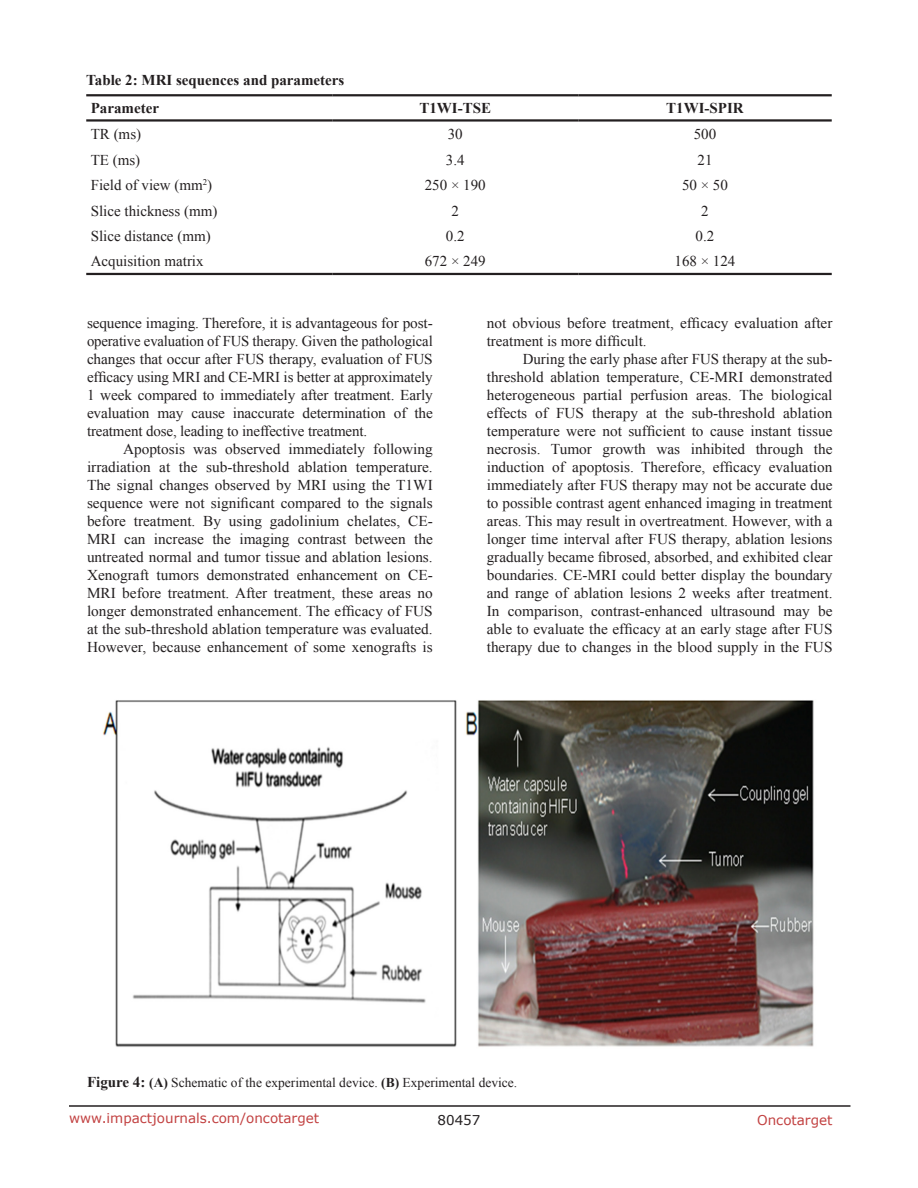
<style>
.page{position:relative;width:918px;height:1188px;background:#fff}
.page>*{position:absolute;margin:0;border:0;box-sizing:border-box;transform-origin:0 0}
.BodyText{font:15px/18px "Times New Roman";color:#231f20;text-align:justify}
.TableText1{font:15px "Times New Roman";color:#231f20}
.TableText1_Center{font:15px "Times New Roman";color:#231f20}
.Table_head{font:700 15px "Times New Roman";color:#231f20}
.Table_head_centre{font:700 15px "Times New Roman";color:#231f20}
.figuretext{font:13.5px "Times New Roman";color:#231f20}
.t1{font:13.5px "Verdana";color:#c24141}
.t2{font:13.5px "Verdana";color:#231f20}
.s1{font-weight:700;font-size:15px}
.s2{font-weight:700}
</style>
<div class="page">
<hr style="left:69px;top:1105px;width:781px;height:2px;background:#231f20">
<img style="left:103px;top:700px;width:711px;height:347px">
<svg style="left:86px;top:96px;width:746px;height:1px"></svg>
<hr style="left:86px;top:94px;width:246px;height:2px;background:#231f20">
<hr style="left:332px;top:94px;width:246px;height:2px;background:#231f20">
<hr style="left:578px;top:94px;width:254px;height:2px;background:#231f20">
<hr style="left:86px;top:119px;width:246px;height:3px;background:#231f20">
<hr style="left:332px;top:119px;width:246px;height:3px;background:#231f20">
<hr style="left:578px;top:119px;width:254px;height:3px;background:#231f20">
<hr style="left:86px;top:273px;width:246px;height:2px;background:#231f20">
<hr style="left:332px;top:273px;width:246px;height:2px;background:#231f20">
<hr style="left:578px;top:273px;width:254px;height:2px;background:#231f20">
<p class="Table_head" style="left:86px;top:69px;width:260px">Table 2: MRI sequences and parameters</p>
<p class="Table_head_centre" style="left:91px;top:97px;width:70px">Parameter</p>
<p class="Table_head_centre" style="left:419px;top:97px;width:73px">T1WI-TSE</p>
<p class="Table_head_centre" style="left:666px;top:97px;width:79px">T1WI-SPIR</p>
<p class="TableText1" style="left:91px;top:124px;width:52px">TR (ms)</p>
<p class="TableText1_Center" style="left:448px;top:124px;width:16px">30</p>
<p class="TableText1_Center" style="left:694px;top:124px;width:24px">500</p>
<p class="TableText1" style="left:91px;top:149px;width:51px">TE (ms)</p>
<p class="TableText1_Center" style="left:446px;top:149px;width:20px">3.4</p>
<p class="TableText1_Center" style="left:698px;top:149px;width:16px">21</p>
<p class="TableText1" style="left:91px;top:175px;width:123px">Field of view (mm<sup>2</sup>)</p>
<p class="TableText1_Center" style="left:425px;top:175px;width:62px">250 × 190</p>
<p class="TableText1_Center" style="left:682px;top:175px;width:47px">50 × 50</p>
<p class="TableText1" style="left:91px;top:200px;width:128px">Slice thickness (mm)</p>
<p class="TableText1_Center" style="left:452px;top:200px;width:9px">2</p>
<p class="TableText1_Center" style="left:701px;top:200px;width:9px">2</p>
<p class="TableText1" style="left:91px;top:225px;width:121px">Slice distance (mm)</p>
<p class="TableText1_Center" style="left:446px;top:225px;width:20px">0.2</p>
<p class="TableText1_Center" style="left:696px;top:225px;width:20px">0.2</p>
<p class="TableText1" style="left:91px;top:251px;width:114px">Acquisition matrix</p>
<p class="TableText1_Center" style="left:425px;top:251px;width:62px">672 × 249</p>
<p class="TableText1_Center" style="left:675px;top:251px;width:62px">168 × 124</p>
<p class="BodyText" style="left:87px;top:314px;width:347px">sequence imaging. Therefore, it is advantageous for post&shy;operative evaluation of FUS therapy. Given the pathological changes that occur after FUS therapy, evaluation of FUS efficacy using MRI and CE-MRI is better at approximately 1 week compared to immediately after treatment. Early evaluation may cause inaccurate determination of the treatment dose, leading to ineffective treatment.</p>
<p class="BodyText" style="left:87px;top:440px;width:347px;text-indent:36px">Apoptosis was observed immediately following irradiation at the sub-threshold ablation temperature.<br>The signal changes observed by MRI using the T1WI sequence were not significant compared to the signals before treatment. By using gadolinium chelates, CE-MRI can increase the imaging contrast between the untreated normal and tumor tissue and ablation lesions.<br>Xenograft tumors demonstrated enhancement on CE-MRI before treatment. After treatment, these areas no longer demonstrated enhancement. The efficacy of FUS at the sub-threshold ablation temperature was evaluated.<br>However, because enhancement of some xenografts is</p>
<p class="BodyText" style="left:487px;top:314px;width:347px">not obvious before treatment, efficacy evaluation after treatment is more difficult.</p>
<p class="BodyText" style="left:487px;top:350px;width:347px;text-indent:36px">During the early phase after FUS therapy at the sub&shy;threshold ablation temperature, CE-MRI demonstrated heterogeneous partial perfusion areas. The biological effects of FUS therapy at the sub-threshold ablation temperature were not sufficient to cause instant tissue necrosis. Tumor growth was inhibited through the induction of apoptosis. Therefore, efficacy evaluation immediately after FUS therapy may not be accurate due to possible contrast agent enhanced imaging in treatment areas. This may result in overtreatment. However, with a longer time interval after FUS therapy, ablation lesions gradually became fibrosed, absorbed, and exhibited clear boundaries. CE-MRI could better display the boundary and range of ablation lesions 2 weeks after treatment.<br>In comparison, contrast-enhanced ultrasound may be able to evaluate the efficacy at an early stage after FUS therapy due to changes in the blood supply in the FUS</p>
<p class="figuretext" style="left:87px;top:1073px;width:432px"><span class="s1">Figure 4:</span> <span class="s2">(A)</span> Schematic of the experimental device. <span class="s2">(B)</span> Experimental device.</p>
<p class="t1" style="left:69px;top:1109px;width:252px">www.impactjournals.com/oncotarget</p>
<p class="t2" style="left:438px;top:1111px;width:44px">80457</p>
<p class="t1" style="left:757px;top:1111px;width:77px">Oncotarget</p>
</div>
